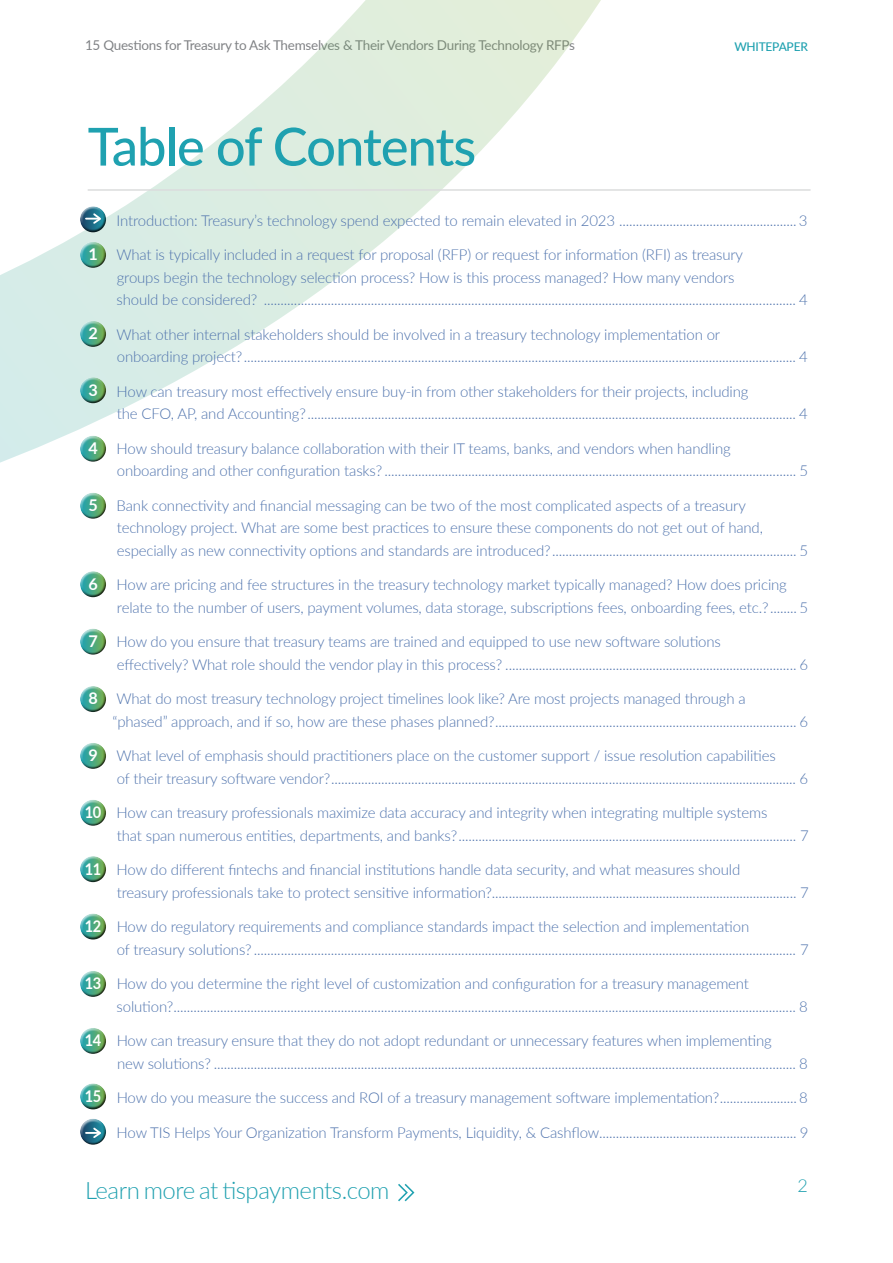
<style>
.page{position:relative;width:893px;height:1263px;background:#fff}
.page>*{position:absolute;margin:0;border:0;box-sizing:border-box;transform-origin:0 0}
.t1{font:500 52.5px "Lato";letter-spacing:-.02em;color:#1fa1b0}
.t2{font:300 24px "Lato";letter-spacing:-.02em;color:#21a1b0}
.t3{font:300 18px "Lato";color:#21a1b0}
.t4{font:700 16.2px "Lato";letter-spacing:-.02em;color:#fff;scale:.9 1}
.t5{font:700 16.2px "Lato";letter-spacing:-.02em;color:#fff}
.t6{font:300 15px/22.5px "Lato";letter-spacing:-.01em;color:#4f73ad}
.t7{font:13.5px "Lato";letter-spacing:-.02em;color:#808285}
.t8{font:500 12px "Lato";letter-spacing:-.02em;color:#1fa1b0}
</style>
<div class="page">
<svg style="left:398px;top:1184px;width:16px;height:17px"></svg>
<svg style="left:0;top:0;width:601px;height:463px"></svg>
<hr style="left:88px;top:189px;width:723px;height:2px;background:#dbdcdd">
<div style="left:76px;top:238px;width:31px;height:24px;background:#fff;opacity:.75"></div>
<div style="left:79px;top:245px;width:30px;height:24px;background:#000;opacity:.75"></div>
<div style="left:76px;top:317px;width:31px;height:24px;background:#fff;opacity:.75"></div>
<div style="left:79px;top:324px;width:30px;height:24px;background:#000;opacity:.75"></div>
<div style="left:76px;top:374px;width:31px;height:24px;background:#fff;opacity:.75"></div>
<div style="left:79px;top:381px;width:30px;height:24px;background:#000;opacity:.75"></div>
<div style="left:76px;top:432px;width:31px;height:24px;background:#fff;opacity:.75"></div>
<div style="left:79px;top:439px;width:30px;height:24px;background:#000;opacity:.75"></div>
<div style="left:76px;top:489px;width:31px;height:24px;background:#fff;opacity:.75"></div>
<div style="left:79px;top:496px;width:30px;height:24px;background:#000;opacity:.75"></div>
<div style="left:76px;top:568px;width:31px;height:23px;background:#fff;opacity:.75"></div>
<div style="left:79px;top:575px;width:30px;height:24px;background:#000;opacity:.75"></div>
<div style="left:76px;top:625px;width:31px;height:24px;background:#fff;opacity:.75"></div>
<div style="left:79px;top:632px;width:30px;height:24px;background:#000;opacity:.75"></div>
<div style="left:76px;top:683px;width:31px;height:23px;background:#fff;opacity:.75"></div>
<div style="left:79px;top:690px;width:30px;height:23px;background:#000;opacity:.75"></div>
<div style="left:76px;top:739px;width:31px;height:24px;background:#fff;opacity:.75"></div>
<div style="left:79px;top:746px;width:30px;height:24px;background:#000;opacity:.75"></div>
<div style="left:76px;top:796px;width:31px;height:24px;background:#fff;opacity:.75"></div>
<div style="left:79px;top:803px;width:30px;height:24px;background:#000;opacity:.75"></div>
<div style="left:76px;top:853px;width:31px;height:23px;background:#fff;opacity:.75"></div>
<div style="left:79px;top:860px;width:30px;height:24px;background:#000;opacity:.75"></div>
<div style="left:76px;top:910px;width:31px;height:24px;background:#fff;opacity:.75"></div>
<div style="left:79px;top:917px;width:30px;height:24px;background:#000;opacity:.75"></div>
<div style="left:76px;top:967px;width:31px;height:24px;background:#fff;opacity:.75"></div>
<div style="left:79px;top:974px;width:30px;height:24px;background:#000;opacity:.75"></div>
<div style="left:76px;top:1024px;width:31px;height:24px;background:#fff;opacity:.75"></div>
<div style="left:79px;top:1031px;width:30px;height:24px;background:#000;opacity:.75"></div>
<div style="left:76px;top:1080px;width:31px;height:24px;background:#fff;opacity:.75"></div>
<div style="left:79px;top:1087px;width:30px;height:24px;background:#000;opacity:.75"></div>
<div style="left:76px;top:1115px;width:31px;height:24px;background:#fff;opacity:.75"></div>
<div style="left:79px;top:1122px;width:30px;height:24px;background:#000;opacity:.75"></div>
<div style="left:76px;top:203px;width:31px;height:24px;background:#fff;opacity:.75"></div>
<div style="left:79px;top:210px;width:30px;height:24px;background:#000;opacity:.75"></div>
<svg style="left:86px;top:212px;width:17px;height:13px"></svg>
<svg style="left:86px;top:1126px;width:17px;height:14px"></svg>
<p class="t7" style="left:85px;top:35px;width:492px">15 Questions for Treasury to Ask Themselves &amp; Their Vendors During Technology RFPs</p>
<p class="t8" style="left:734px;top:38px;width:75px">WHITEPAPER</p>
<h1 class="t1" style="left:88px;top:109px;width:390px">Table of Contents</h1>
<p class="t5" style="left:88px;top:242px;width:11px">1</p>
<p class="t5" style="left:88px;top:321px;width:11px">2</p>
<p class="t5" style="left:88px;top:378px;width:11px">3</p>
<p class="t5" style="left:88px;top:436px;width:11px">4</p>
<p class="t5" style="left:88px;top:493px;width:11px">5</p>
<p class="t5" style="left:88px;top:572px;width:11px">6</p>
<p class="t5" style="left:88px;top:629px;width:11px">7</p>
<p class="t5" style="left:88px;top:687px;width:11px">8</p>
<p class="t5" style="left:88px;top:743px;width:11px">9</p>
<p class="t4" style="left:85px;top:800px;width:20px">10</p>
<p class="t4" style="left:85px;top:857px;width:20px">11</p>
<p class="t4" style="left:85px;top:914px;width:20px">12</p>
<p class="t4" style="left:85px;top:971px;width:20px">13</p>
<p class="t4" style="left:85px;top:1028px;width:20px">14</p>
<p class="t4" style="left:85px;top:1084px;width:20px">15</p>
<p class="t6" style="left:117px;top:208px;width:692px">Introduction: Treasury’s technology spend expected to remain elevated in 2023 .....................................................3</p>
<p class="t6" style="left:116px;top:243px;width:693px">What is typically included in a request for proposal (RFP) or request for information (RFI) as treasury<br>groups begin the technology selection process? How is this process managed? How many vendors<br>should be considered? ............................................................................................................................................................... 4</p>
<p class="t6" style="left:116px;top:322px;width:693px">What other internal stakeholders should be involved in a treasury technology implementation or<br>onboarding project?..................................................................................................................................................................... 4</p>
<p class="t6" style="left:117px;top:379px;width:693px">How can treasury most effectively ensure buy-in from other stakeholders for their projects, including<br>the CFO, AP, and Accounting?.................................................................................................................................................. 4</p>
<p class="t6" style="left:117px;top:436px;width:693px">How should treasury balance collaboration with their IT teams, banks, and vendors when handling<br>onboarding and other configuration tasks? ........................................................................................................................... 5</p>
<p class="t6" style="left:117px;top:493px;width:693px">Bank connectivity and financial messaging can be two of the most complicated aspects of a treasury technology project. What are some best practices to ensure these components do not get out of hand, especially as new connectivity options and standards are introduced? ......................................................................... 5</p>
<p class="t6" style="left:117px;top:573px;width:693px">How are pricing and fee structures in the treasury technology market typically managed? How does pricing relate to the number of users, payment volumes, data storage, subscriptions fees, onboarding fees, etc.?........ 5</p>
<p class="t6" style="left:117px;top:630px;width:693px">How do you ensure that treasury teams are trained and equipped to use new software solutions<br>effectively? What role should the vendor play in this process? ....................................................................................... 6</p>
<p class="t6" style="left:112px;top:687px;width:697px">What do most treasury technology project timelines look like? Are most projects managed through a<br>“phased” approach, and if so, how are these phases planned?.......................................................................................... 6</p>
<p class="t6" style="left:116px;top:744px;width:693px">What level of emphasis should practitioners place on the customer support / issue resolution capabilities<br>of their treasury software vendor?........................................................................................................................................... 6</p>
<p class="t6" style="left:117px;top:801px;width:694px">How can treasury professionals maximize data accuracy and integrity when integrating multiple systems<br>that span numerous entities, departments, and banks?..................................................................................................... 7</p>
<p class="t6" style="left:117px;top:858px;width:694px">How do different fintechs and financial institutions handle data security, and what measures should<br>treasury professionals take to protect sensitive information?........................................................................................... 7</p>
<p class="t6" style="left:117px;top:915px;width:694px">How do regulatory requirements and compliance standards impact the selection and implementation<br>of treasury solutions? .................................................................................................................................................................. 7</p>
<p class="t6" style="left:117px;top:972px;width:693px">How do you determine the right level of customization and configuration for a treasury management solution?.......................................................................................................................................................................................... 8</p>
<p class="t6" style="left:117px;top:1029px;width:692px">How can treasury ensure that they do not adopt redundant or unnecessary features when implementing<br>new solutions? .............................................................................................................................................................................. 8</p>
<p class="t6" style="left:117px;top:1086px;width:692px">How do you measure the success and ROI of a treasury management software implementation?.......................8</p>
<p class="t6" style="left:117px;top:1120px;width:693px">How TIS Helps Your Organization Transform Payments, Liquidity, &amp; Cashflow........................................................... 9</p>
<h2 class="t2" style="left:85px;top:1173px;width:306px">Learn more at tispayments.com</h2>
<p class="t3" style="left:797px;top:1173px;width:12px">2</p>
</div>
